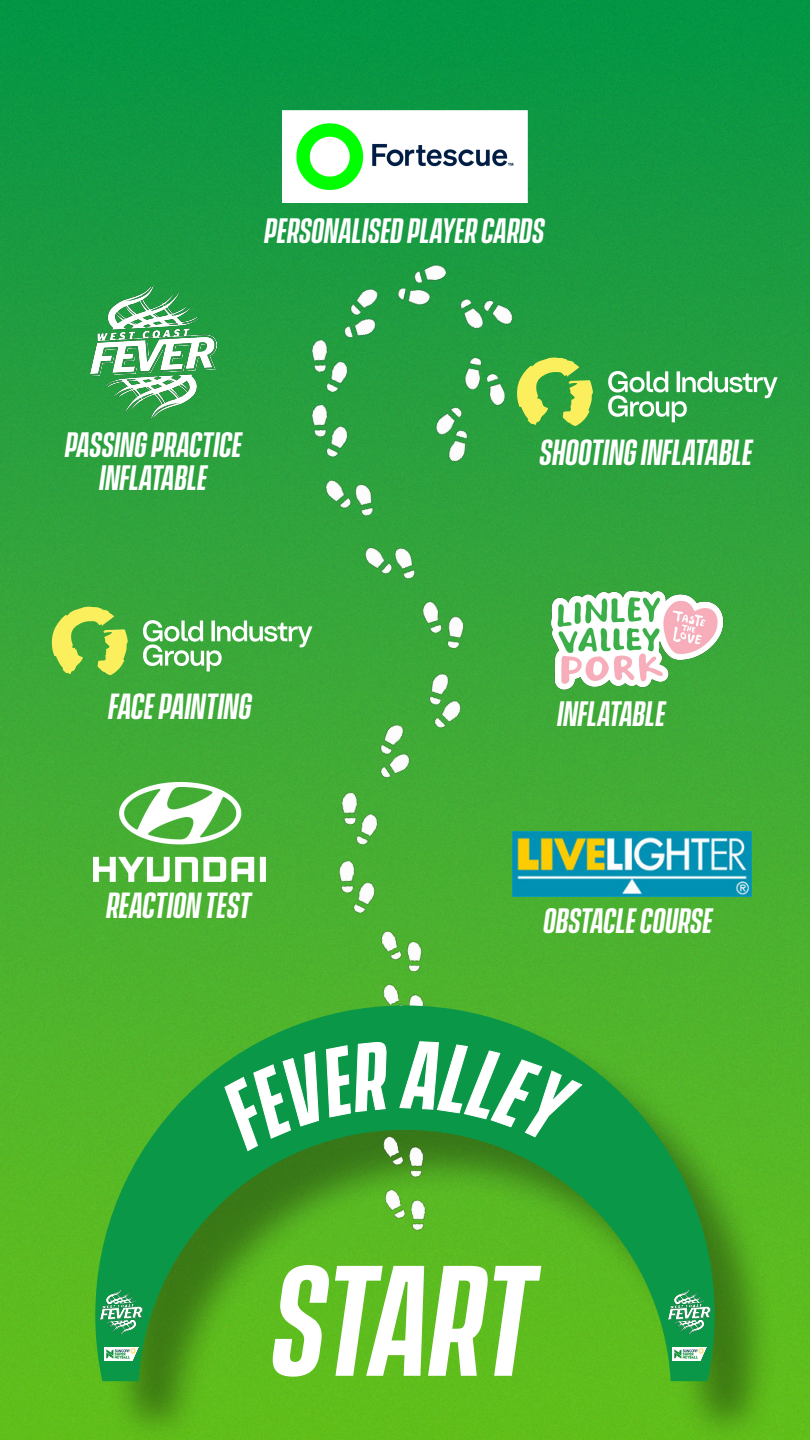
<style>
.page{position:relative;width:810px;height:1440px;background:#fff}
.page>*{position:absolute;margin:0;border:0;box-sizing:border-box;transform-origin:0 0}
.t1{font:italic 600 143.4px "Vanguard CF";letter-spacing:-.015em;color:#fff}
.t2{font:italic 600 33.15px "Vanguard CF";color:#fff}
.t3{font:italic 600 32.25px/32.9px "Vanguard CF";color:#fff;text-align:center}
</style>
<div class="page">
<img style="left:0;top:0;width:810px;height:1440px">
<img style="left:373px;top:972px;width:65px;height:33px">
<img style="left:371px;top:918px;width:65px;height:66px">
<img style="left:352px;top:712px;width:83px;height:83px">
<img style="left:324px;top:785px;width:69px;height:69px">
<img style="left:321px;top:853px;width:70px;height:69px">
<img style="left:403px;top:663px;width:80px;height:80px">
<img style="left:413px;top:594px;width:63px;height:63px">
<img style="left:352px;top:521px;width:81px;height:81px">
<img style="left:313px;top:458px;width:78px;height:78px">
<img style="left:294px;top:402px;width:69px;height:64px">
<img style="left:294px;top:332px;width:69px;height:70px">
<img style="left:321px;top:276px;width:80px;height:80px">
<img style="left:391px;top:256px;width:60px;height:60px">
<img style="left:442px;top:272px;width:82px;height:82px">
<img style="left:453px;top:350px;width:61px;height:61px">
<img style="left:413px;top:392px;width:79px;height:80px">
<div style="left:103px;top:1013px;width:675px;height:427px;background:#000;opacity:.35"></div>
<svg style="left:95px;top:1005px;width:620px;height:376px;background:#41a92b"></svg>
<img style="left:100px;top:1289px;width:43px;height:45px">
<img style="left:668px;top:1289px;width:43px;height:45px">
<img style="left:673px;top:1348px;width:34px;height:12px">
<img style="left:104px;top:1348px;width:35px;height:12px">
<svg style="left:143px;top:620px;width:169px;height:52px"></svg>
<svg style="left:51px;top:607px;width:77px;height:68px;background:#94c94a"></svg>
<svg style="left:608px;top:371px;width:170px;height:51px"></svg>
<svg style="left:516px;top:358px;width:77px;height:68px;background:#8ac44d"></svg>
<img style="left:552px;top:589px;width:171px;height:101px">
<img style="left:282px;top:110px;width:246px;height:93px">
<img style="left:91px;top:286px;width:126px;height:133px">
<img style="left:512px;top:832px;width:239px;height:64px">
<img style="left:374px;top:1177px;width:66px;height:66px">
<img style="left:373px;top:1124px;width:65px;height:65px">
<img style="left:93px;top:782px;width:172px;height:100px">
<svg style="left:217px;top:1042px;width:175px;height:109px;background:#109645"></svg>
<div style="left:400px;top:1041px;width:182px;height:104px;background:#0b9748"></div>
<p class="t3" style="left:265px;top:216px;width:282px">PERSONALISED PLAYER CARDS</p>
<p class="t3" style="left:65px;top:430px;width:178px">PASSING PRACTICE<br>INFLATABLE</p>
<p class="t2" style="left:540px;top:433px;width:215px">SHOOTING INFLATABLE</p>
<p class="t2" style="left:109px;top:687px;width:145px">FACE PAINTING</p>
<p class="t2" style="left:107px;top:887px;width:146px">REACTION TEST</p>
<p class="t3" style="left:558px;top:699px;width:110px">INFLATABLE</p>
<p class="t3" style="left:544px;top:906px;width:171px">OBSTACLE COURSE</p>
<h1 class="t1" style="left:273px;top:1239px;width:266px">START</h1>
</div>
